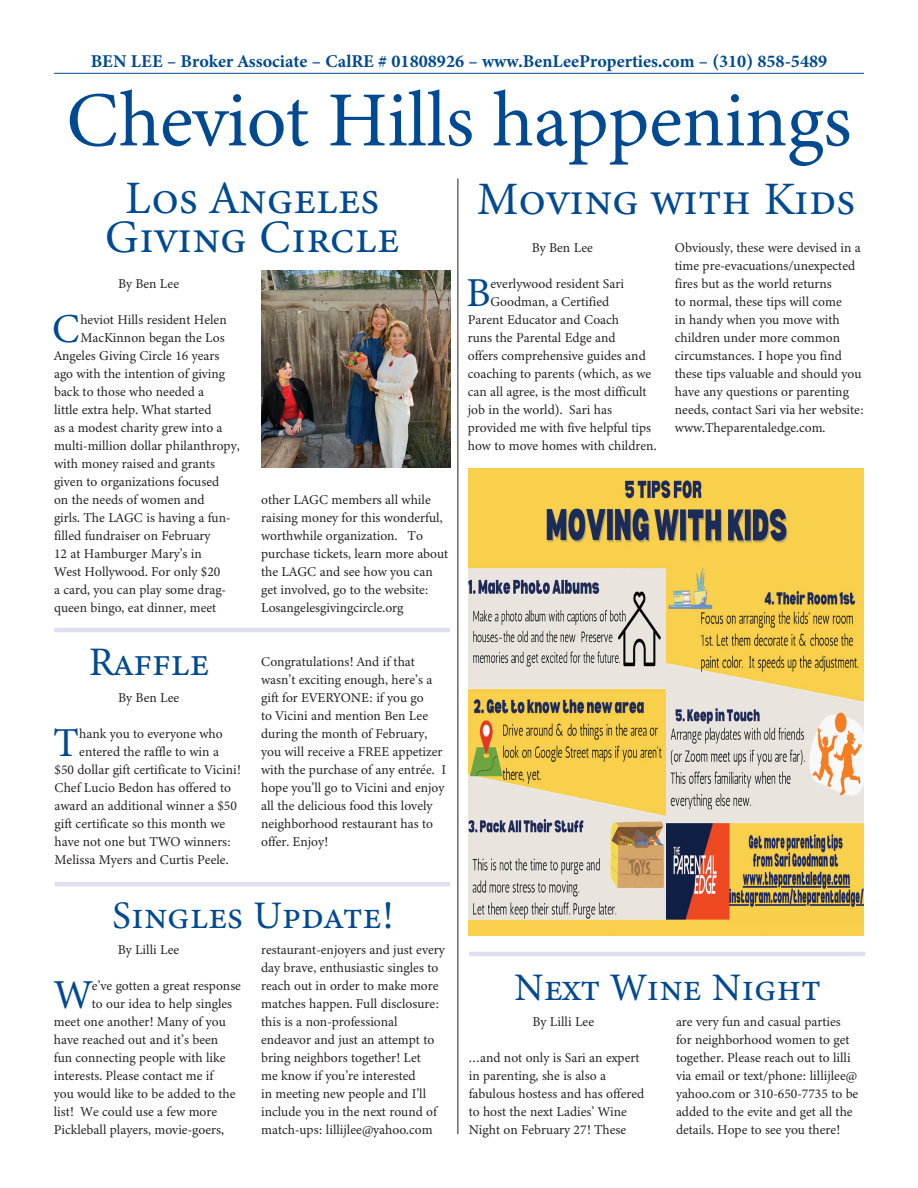
<style>
.page{position:relative;width:918px;height:1188px;background:#fff}
.page>*{position:absolute;margin:0;border:0;box-sizing:border-box;transform-origin:0 0}
.t1{font:78px "Minion 3";color:#014990}
.t2{font:46.5px/39px "Minion 3";letter-spacing:.01em;color:#014990;text-align:center}
.t3{font:41.25px "Minion 3";color:#014990}
.t4{font:40.5px "Minion 3";letter-spacing:.01em;color:#014990}
.t5{font:39px "Minion 3";letter-spacing:.01em;color:#014990}
.t6{font:700 18px "Minion 3";color:#014990}
.t7{font:13.5px/18px "Minion 3";color:#231f20}
</style>
<div class="page">
<hr style="left:54px;top:73px;width:810px;height:1px;background:#014990">
<hr style="left:458px;top:178px;width:1px;height:956px;background:#231f20">
<hr style="left:54px;top:628px;width:396px;height:4px;background:#dde1ef">
<img style="left:261px;top:270px;width:189px;height:198px">
<img style="left:469px;top:468px;width:395px;height:468px">
<hr style="left:469px;top:952px;width:396px;height:4px;background:#dde1ef">
<hr style="left:55px;top:882px;width:395px;height:4px;background:#dde1ef">
<h3 class="t6" style="left:91px;top:48px;width:738px">BEN LEE – Broker Associate – CalRE # 01808926 – www.BenLeeProperties.com – (310) 858-5489</h3>
<h1 class="t1" style="left:66px;top:66px;width:787px">Cheviot Hills happenings</h1>
<h2 class="t2" style="left:105px;top:178px;width:296px">Los Angeles<br>Giving Circle</h2>
<p class="t7" style="left:118px;top:275px;width:63px">By Ben Lee</p>
<h3 class="t3" style="left:52px;top:300px;width:30px">C</h3>
<p class="t7" style="left:80px;top:311px;width:148px">heviot Hills resident Helen</p>
<p class="t7" style="left:80px;top:329px;width:146px">MacKinnon began the Los</p>
<p class="t7" style="left:54px;top:347px;width:167px">Angeles Giving Circle 16 years</p>
<p class="t7" style="left:54px;top:365px;width:173px">ago with the intention of giving</p>
<p class="t7" style="left:54px;top:383px;width:152px">back to those who needed a</p>
<p class="t7" style="left:54px;top:401px;width:159px">little extra help. What started</p>
<p class="t7" style="left:54px;top:419px;width:170px">as a modest charity grew into a</p>
<p class="t7" style="left:54px;top:437px;width:187px">multi-million dollar philanthropy,</p>
<p class="t7" style="left:54px;top:455px;width:163px">with money raised and grants</p>
<p class="t7" style="left:54px;top:473px;width:167px">given to organizations focused</p>
<p class="t7" style="left:54px;top:491px;width:152px">on the needs of women and</p>
<p class="t7" style="left:54px;top:509px;width:178px">girls. The LAGC is having a fun-</p>
<p class="t7" style="left:54px;top:527px;width:158px">filled fundraiser on February</p>
<p class="t7" style="left:54px;top:545px;width:149px">12 at Hamburger Mary’s in</p>
<p class="t7" style="left:54px;top:563px;width:168px">West Hollywood. For only $20</p>
<p class="t7" style="left:54px;top:581px;width:174px">a card, you can play some drag-</p>
<p class="t7" style="left:54px;top:598px;width:164px">queen bingo, eat dinner, meet</p>
<h3 class="t4" style="left:89px;top:634px;width:122px">Raffle</h3>
<p class="t7" style="left:118px;top:689px;width:63px">By Ben Lee</p>
<h3 class="t3" style="left:53px;top:714px;width:27px">T</h3>
<p class="t7" style="left:79px;top:725px;width:145px">hank you to everyone who</p>
<p class="t7" style="left:79px;top:743px;width:141px">entered the raffle to win a</p>
<p class="t7" style="left:55px;top:761px;width:188px">$50 dollar gift certificate to Vicini!</p>
<p class="t7" style="left:55px;top:779px;width:178px">Chef Lucio Bedon has offered to</p>
<p class="t7" style="left:55px;top:797px;width:184px">award an additional winner a $50</p>
<p class="t7" style="left:55px;top:815px;width:172px">gift certificate so this month we</p>
<p class="t7" style="left:55px;top:833px;width:178px">have not one but TWO winners:</p>
<p class="t7" style="left:55px;top:851px;width:176px">Melissa Myers and Curtis Peele.</p>
<p class="t7" style="left:261px;top:490px;width:189px">other LAGC members all while raising money for this wonderful, worthwhile organization. To purchase tickets, learn more about the LAGC and see how you can get involved, go to the website:<br>Losangelesgivingcircle.org</p>
<p class="t7" style="left:261px;top:653px;width:187px">Congratulations! And if that wasn’t exciting enough, here’s a gift for EVERYONE: if you go<br>to Vicini and mention Ben Lee during the month of February, you will receive a FREE appetizer with the purchase of any entrée. I hope you’ll go to Vicini and enjoy all the delicious food this lovely neighborhood restaurant has to offer. Enjoy!</p>
<h3 class="t5" style="left:112px;top:888px;width:282px">Singles Update!</h3>
<p class="t7" style="left:118px;top:941px;width:63px">By Lilli Lee</p>
<h3 class="t3" style="left:54px;top:966px;width:39px">W</h3>
<p class="t7" style="left:92px;top:977px;width:151px">e’ve gotten a great response</p>
<p class="t7" style="left:92px;top:995px;width:142px">to our idea to help singles</p>
<p class="t7" style="left:54px;top:1013px;width:174px">meet one another! Many of you</p>
<p class="t7" style="left:54px;top:1031px;width:166px">have reached out and it’s been</p>
<p class="t7" style="left:54px;top:1049px;width:173px">fun connecting people with like</p>
<p class="t7" style="left:54px;top:1067px;width:162px">interests. Please contact me if</p>
<p class="t7" style="left:54px;top:1085px;width:183px">you would like to be added to the</p>
<p class="t7" style="left:54px;top:1103px;width:165px">list! We could use a few more</p>
<p class="t7" style="left:54px;top:1121px;width:172px">Pickleball players, movie-goers,</p>
<p class="t7" style="left:261px;top:941px;width:185px">restaurant-enjoyers and just every day brave, enthusiastic singles to reach out in order to make more matches happen. Full disclosure: this is a non-professional endeavor and just an attempt to bring neighbors together! Let<br>me know if you’re interested<br>in meeting new people and I’ll include you in the next round of match-ups: lillijlee@yahoo.com</p>
<h2 class="t2" style="left:477px;top:179px;width:380px">Moving with Kids</h2>
<p class="t7" style="left:532px;top:239px;width:63px">By Ben Lee</p>
<h3 class="t3" style="left:466px;top:264px;width:26px">B</h3>
<p class="t7" style="left:490px;top:275px;width:135px">everlywood resident Sari</p>
<p class="t7" style="left:490px;top:293px;width:120px">Goodman, a Certified</p>
<p class="t7" style="left:468px;top:311px;width:153px">Parent Educator and Coach</p>
<p class="t7" style="left:468px;top:329px;width:149px">runs the Parental Edge and</p>
<p class="t7" style="left:468px;top:347px;width:180px">offers comprehensive guides and</p>
<p class="t7" style="left:468px;top:365px;width:185px">coaching to parents (which, as we</p>
<p class="t7" style="left:468px;top:383px;width:180px">can all agree, is the most difficult</p>
<p class="t7" style="left:468px;top:401px;width:146px">job in the world). Sari has</p>
<p class="t7" style="left:468px;top:419px;width:185px">provided me with five helpful tips</p>
<p class="t7" style="left:468px;top:437px;width:190px">how to move homes with children.</p>
<p class="t7" style="left:675px;top:239px;width:191px">Obviously, these were devised in a time pre-evacuations/unexpected fires but as the world returns<br>to normal, these tips will come<br>in handy when you move with children under more common circumstances. I hope you find these tips valuable and should you have any questions or parenting needs, contact Sari via her website: www.Theparentaledge.com.</p>
<h3 class="t5" style="left:514px;top:961px;width:308px">Next Wine Night</h3>
<p class="t7" style="left:533px;top:1013px;width:63px">By Lilli Lee</p>
<p class="t7" style="left:469px;top:1049px;width:177px">…and not only is Sari an expert in parenting, she is also a fabulous hostess and has offered to host the next Ladies’ Wine<br>Night on February 27! These</p>
<p class="t7" style="left:676px;top:1013px;width:184px">are very fun and casual parties for neighborhood women to get together. Please reach out to lilli via email or text/phone: lillijlee@ yahoo.com or 310-650-7735 to be added to the evite and get all the details. Hope to see you there!</p>
</div>
